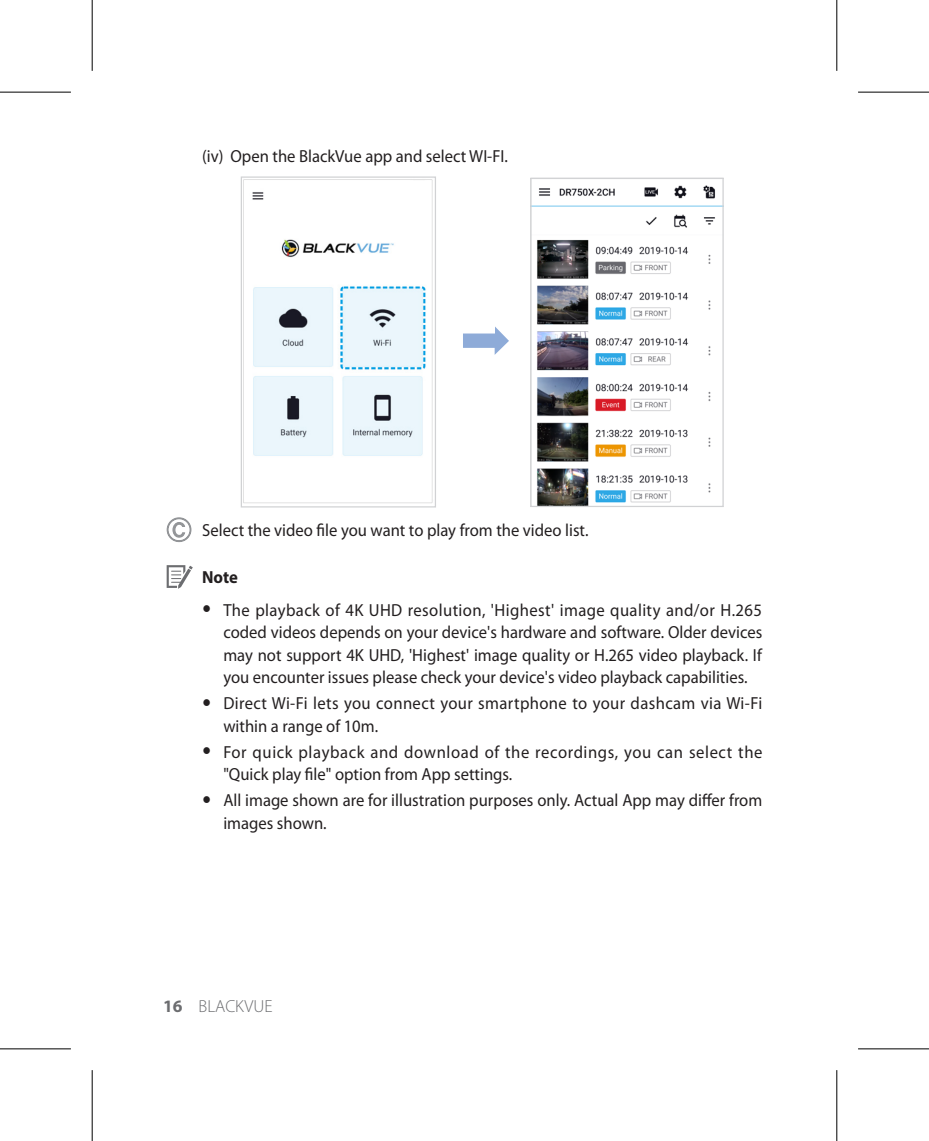
<style>
.page{position:relative;width:929px;height:1141px;background:#fff}
.page>*{position:absolute;margin:0;border:0;box-sizing:border-box;transform-origin:0 0}
.Body{font:17.5px/22.5px "Myriad Pro";color:#231f20;text-align:justify;scale:.95 1}
.Body-2{font:17.5px/22.5px "Myriad Pro";letter-spacing:.035em;color:#231f20;scale:.95 1}
.Body-3{font:17.5px/22.5px "Myriad Pro";letter-spacing:.02em;color:#231f20;scale:.95 1}
.t1{font:300 17.5px "Myriad Pro";color:#6c6d70}
.NOTE-1{font:700 17.5px "Myriad Pro";color:#231f20;scale:.95 1}
.s1{font-weight:700}
</style>
<div class="page">
<img style="left:532px;top:185px;width:189px;height:320px">
<div style="left:530px;top:178px;width:193px;height:329px;border:1px solid #d1d2d4"></div>
<svg style="left:463px;top:327px;width:46px;height:28px"></svg>
<img style="left:243px;top:179px;width:190px;height:324px">
<div style="left:241px;top:176px;width:195px;height:332px;border:1px solid #d1d2d4"></div>
<svg style="left:166px;top:517px;width:26px;height:26px"></svg>
<svg style="left:167px;top:565px;width:26px;height:24px"></svg>
<svg style="left:0;top:91px;width:71px;height:1px"></svg>
<svg style="left:858px;top:91px;width:70px;height:1px"></svg>
<svg style="left:0;top:1049px;width:71px;height:1px"></svg>
<svg style="left:858px;top:1049px;width:70px;height:1px"></svg>
<svg style="left:91px;top:0;width:1px;height:71px"></svg>
<svg style="left:91px;top:1070px;width:1px;height:71px"></svg>
<svg style="left:837px;top:0;width:1px;height:71px"></svg>
<svg style="left:837px;top:1070px;width:1px;height:71px"></svg>
<hr style="left:0;top:92px;width:71px;height:1px;background:#000">
<hr style="left:857px;top:92px;width:71px;height:1px;background:#000">
<hr style="left:0;top:1048px;width:71px;height:1px;background:#000">
<hr style="left:857px;top:1048px;width:71px;height:1px;background:#000">
<hr style="left:92px;top:0;width:1px;height:71px;background:#000">
<hr style="left:92px;top:1070px;width:1px;height:71px;background:#000">
<hr style="left:836px;top:0;width:1px;height:71px;background:#000">
<hr style="left:836px;top:1070px;width:1px;height:71px;background:#000">
<p class="Body" style="left:202px;top:144px;width:323px">(iv) Open the BlackVue app and select WI-FI.</p>
<p class="Body" style="left:202px;top:519px;width:408px">Select the video file you want to play from the video list.</p>
<p class="NOTE-1" style="left:202px;top:566px;width:39px">Note</p>
<p class="Body" style="left:223px;top:598px;width:568px">The playback of 4K UHD resolution, 'Highest' image quality and/or H.265 coded videos depends on your device's hardware and software. Older devices may not support 4K UHD, 'Highest' image quality or H.265 video playback. If you encounter issues please check your device's video playback capabilities.</p>
<p class="Body-3" style="left:223px;top:692px;width:568px">Direct Wi-Fi lets you connect your smartphone to your dashcam via Wi-Fi within a range of 10m.</p>
<p class="Body-2" style="left:223px;top:740px;width:569px">For quick playback and download of the recordings, you can select the "Quick play file" option from App settings.</p>
<p class="Body" style="left:223px;top:789px;width:568px">All image shown are for illustration purposes only. Actual App may differ from images shown.</p>
<p class="t1" style="left:163px;top:997px;width:111px"><span class="s1">16</span> BLACKVUE</p>
</div>
